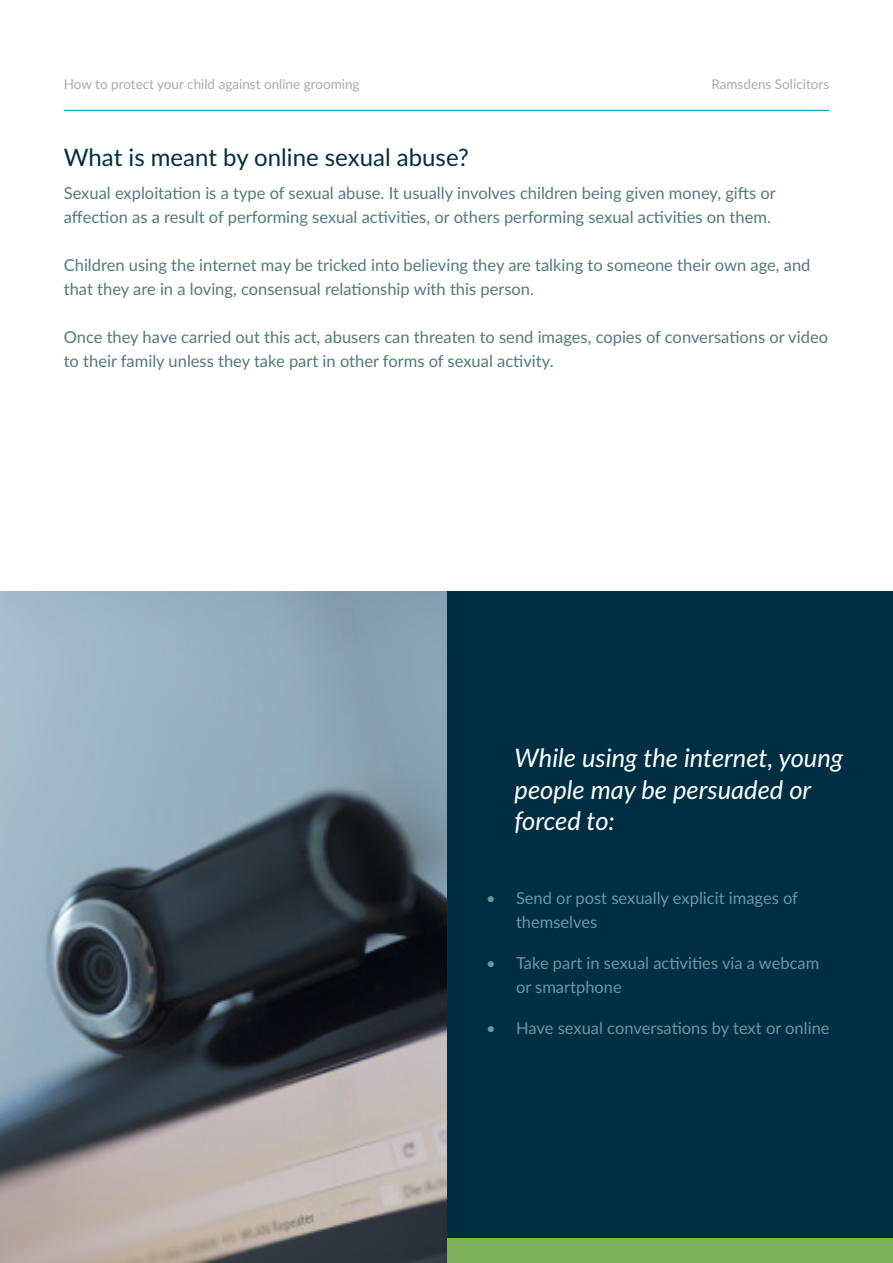
<style>
.page{position:relative;width:893px;height:1263px;background:#fff}
.page>*{position:absolute;margin:0;border:0;box-sizing:border-box;transform-origin:0 0}
.t1{font:italic 25.5px/31.5px "Lato";color:#fff}
.t2{font:24px "Lato";color:#002f43}
.t3{font:16.5px/24px "Lato";color:#52797f}
.t4{font:16.5px/24px "Lato";color:#6799a1}
.t5{font:13.5px "Lato";color:#aaa}
</style>
<div class="page">
<hr style="left:64px;top:110px;width:765px;height:1px;background:#00a7c4">
<div style="left:446px;top:591px;width:447px;height:650px;background:#002f43"></div>
<div style="left:446px;top:1239px;width:447px;height:24px;background:#7db159"></div>
<img style="left:0;top:591px;width:447px;height:672px">
<p class="t5" style="left:64px;top:74px;width:297px">How to protect your child against online grooming</p>
<p class="t5" style="left:711px;top:74px;width:119px">Ramsdens Solicitors</p>
<h2 class="t2" style="left:64px;top:140px;width:407px">What is meant by online sexual abuse?</h2>
<p class="t3" style="left:64px;top:180px;width:714px">Sexual exploitation is a type of sexual abuse. It usually involves children being given money, gifts or affection as a result of performing sexual activities, or others performing sexual activities on them.</p>
<p class="t3" style="left:64px;top:252px;width:748px">Children using the internet may be tricked into believing they are talking to someone their own age, and that they are in a loving, consensual relationship with this person.</p>
<p class="t3" style="left:64px;top:324px;width:766px">Once they have carried out this act, abusers can threaten to send images, copies of conversations or video to their family unless they take part in other forms of sexual activity.</p>
<h1 class="t1" style="left:514px;top:741px;width:330px">While using the internet, young people may be persuaded or forced to:</h1>
<p class="t4" style="left:516px;top:885px;width:283px;text-indent:-30px">• Send or post sexually explicit images of themselves</p>
<p class="t4" style="left:516px;top:950px;width:305px;text-indent:-30px">• Take part in sexual activities via a webcam or smartphone</p>
<p class="t4" style="left:486px;top:1015px;width:345px">• Have sexual conversations by text or online</p>
</div>
